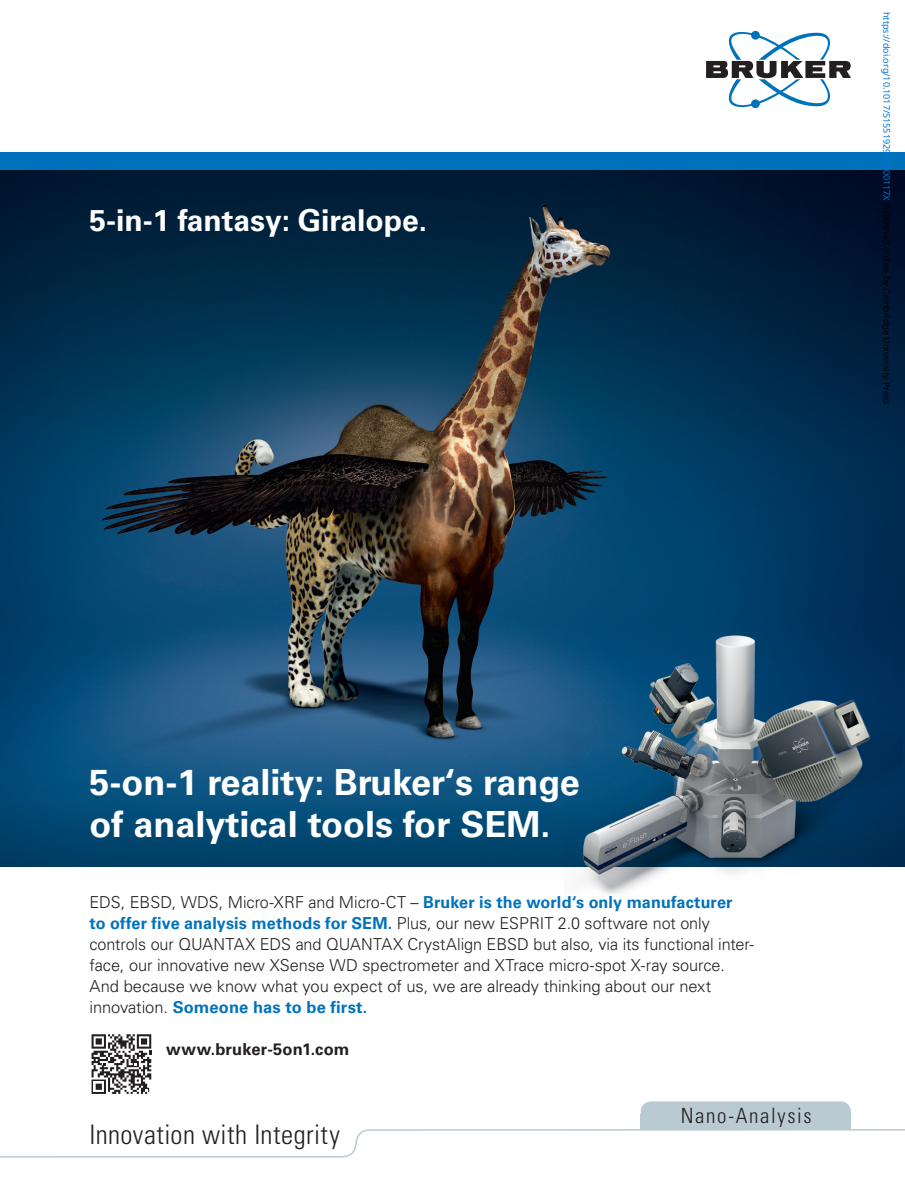
<style>
.page{position:relative;width:905px;height:1188px;background:#fff}
.page>*{position:absolute;margin:0;border:0;box-sizing:border-box;transform-origin:0 0}
.t1{font:700 36px/42px "Univers LT Std";color:#fff}
.t2{font:700 30px "Univers LT Std";color:#fff}
.t3{font:300 condensed 27px "Univers LT Std";letter-spacing:.015em;color:#231f20}
.t4{font:300 condensed 21px "Univers LT Std";letter-spacing:.08em;color:#231f20}
.t5{font:300 16.5px/21px "Univers LT Std";letter-spacing:-.005em;color:#231f20}
.t6{font:700 16.5px "Univers LT Std";letter-spacing:.005em;color:#231f20}
.t7{font:9px "Noto Sans";color:#0172cf}
.s1{color:#000}
.s2{font-weight:700;color:#0072bc}
</style>
<div class="page">
<img style="left:0;top:169px;width:904px;height:697px">
<div style="left:0;top:152px;width:904px;height:17px;background:#0072bc"></div>
<img style="left:564px;top:619px;width:338px;height:275px">
<svg style="left:706px;top:31px;width:145px;height:77px"></svg>
<div style="left:640px;top:1114px;width:211px;height:15px;background:#bacad2"></div>
<div style="left:640px;top:1101px;width:211px;height:25px;background:#bacad2;border-radius:11px"></div>
<svg style="left:0;top:1129px;width:904px;height:29px"></svg>
<svg style="left:91px;top:1034px;width:61px;height:60px"></svg>
<svg style="left:92px;top:1034px;width:59px;height:60px"></svg>
<p class="t2" style="left:89px;top:203px;width:339px">5-in-1 fantasy: Giralope.</p>
<p class="t7" style="left:893px;top:12px;width:395px;rotate:90deg">https://doi.org/10.1017/S155192951300117X <span class="s1">Published online by Cambridge University Press</span></p>
<p class="t1" style="left:89px;top:761px;width:492px">5-on-1 reality: Bruker‘s range of analytical tools for SEM.</p>
<p class="t5" style="left:89px;top:892px;width:666px">EDS, EBSD, WDS, Micro-XRF and Micro-CT – <span class="s2">Bruker is the world‘s only manufacturer<br>to offer five analysis methods for SEM.</span> Plus, our new ESPRIT 2.0 software not only controls our QUANTAX EDS and QUANTAX CrystAlign EBSD but also, via its functional inter&shy;face, our innovative new XSense WD spectrometer and XTrace micro-spot X-ray source.<br>And because we know what you expect of us, we are already thinking about our next innovation. <span class="s2">Someone has to be first.</span></p>
<p class="t6" style="left:166px;top:1040px;width:185px">www.bruker-5on1.com</p>
<p class="t3" style="left:89px;top:1118px;width:252px">Innovation with Integrity</p>
<p class="t4" style="left:680px;top:1103px;width:132px">Nano-Analysis</p>
</div>
